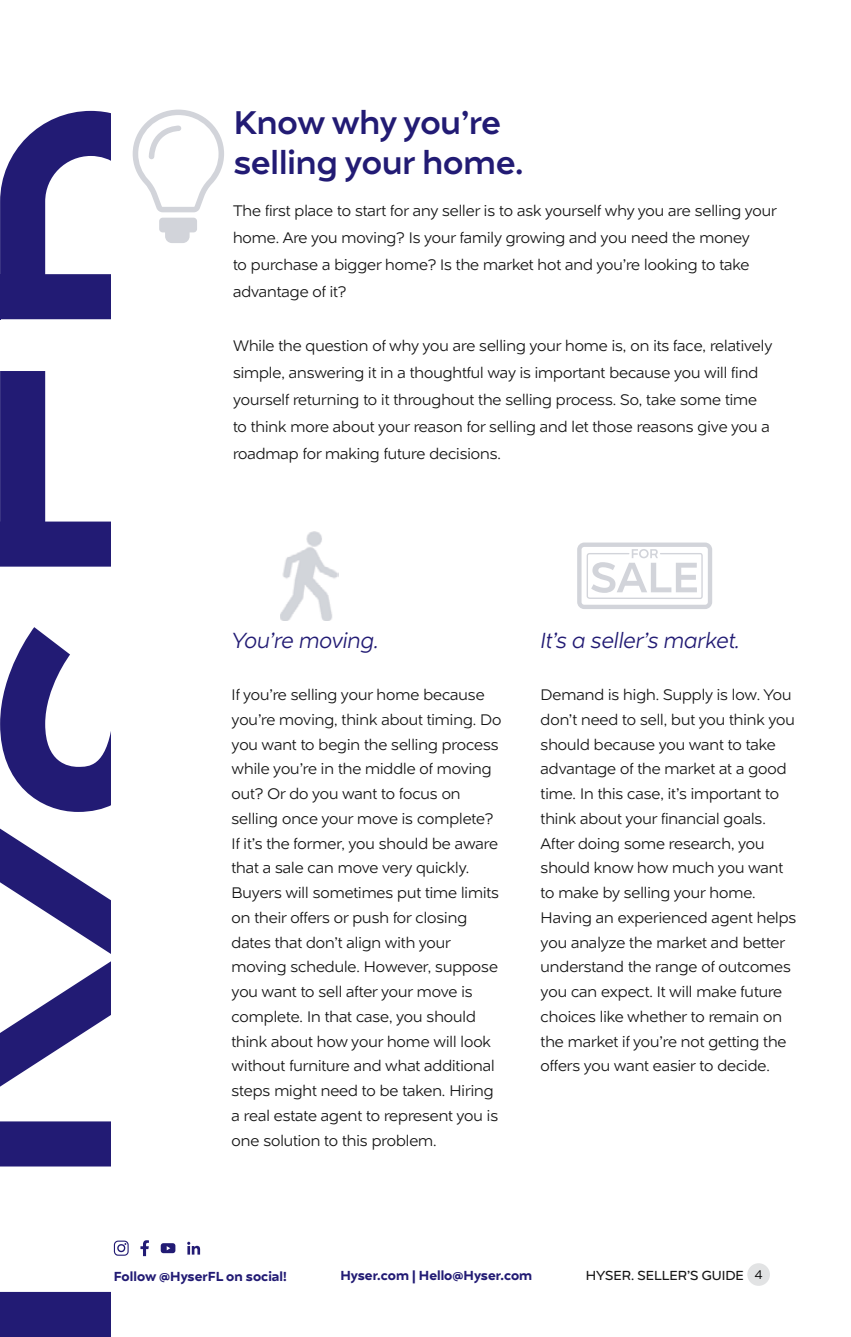
<style>
.page{position:relative;width:851px;height:1337px;background:#fff}
.page>*{position:absolute;margin:0;border:0;box-sizing:border-box;transform-origin:0 0}
.t1{font:500 33.75px/40.5px "Naste";color:#221b74}
.t2{font:italic 300 22.5px "Naste";color:#221b74}
.t3{font:300 15.75px/24.8px "Naste";color:#151515}
.t4{font:600 13.5px "Naste";color:#221b74}
.t5{font:13.5px "Naste";color:#151515}
.s1{font-weight:300;font-size:12.83px;color:#000}
</style>
<div class="page">
<svg style="left:0;top:627px;width:111px;height:185px"></svg>
<svg style="left:0;top:1121px;width:111px;height:215px"></svg>
<svg style="left:0;top:371px;width:111px;height:195px;fill:#221b74"></svg>
<svg style="left:0;top:828px;width:111px;height:258px"></svg>
<svg style="left:0;top:110px;width:111px;height:209px;fill:#221b74"></svg>
<hr style="left:0;top:274px;width:1px;height:45px;background:#221b74">
<svg style="left:187px;top:1241px;width:13px;height:13px"></svg>
<svg style="left:140px;top:1240px;width:9px;height:16px"></svg>
<svg style="left:161px;top:1243px;width:14px;height:10px"></svg>
<svg style="left:114px;top:1240px;width:15px;height:15px"></svg>
<div style="left:747px;top:1263px;width:23px;height:22px;background:#e2e3e4;border-radius:50%"></div>
<img style="left:280px;top:531px;width:58px;height:89px">
<svg style="left:133px;top:110px;width:91px;height:102px"></svg>
<svg style="left:159px;top:218px;width:38px;height:25px"></svg>
<svg style="left:577px;top:542px;width:135px;height:67px"></svg>
<div style="left:0;top:1292px;width:15px;height:44px;background:#221b74"></div>
<p class="t1" style="left:234px;top:101px;width:291px">Know why you’re selling your home.</p>
<p class="t3" style="left:233px;top:197px;width:545px;line-height:27px">The first place to start for any seller is to ask yourself why you are selling your home. Are you moving? Is your family growing and you need the money<br>to purchase a bigger home? Is the market hot and you’re looking to take advantage of it?</p>
<p class="t3" style="left:233px;top:332px;width:541px;line-height:27px">While the question of why you are selling your home is, on its face, relatively simple, answering it in a thoughtful way is important because you will find yourself returning to it throughout the selling process. So, take some time to think more about your reason for selling and let those reasons give you a roadmap for making future decisions.</p>
<p class="t2" style="left:231px;top:626px;width:148px">You’re moving.</p>
<p class="t3" style="left:231px;top:682px;width:271px">If you’re selling your home because you’re moving, think about timing. Do you want to begin the selling process while you’re in the middle of moving out? Or do you want to focus on selling once your move is complete?<br>If it’s the former, you should be aware that a sale can move very quickly.<br>Buyers will sometimes put time limits on their offers or push for closing dates that don’t align with your moving schedule. However, suppose you want to sell after your move is complete. In that case, you should think about how your home will look without furniture and what additional steps might need to be taken. Hiring a real estate agent to represent you is one solution to this problem.</p>
<p class="t2" style="left:540px;top:626px;width:200px">It’s a seller’s market.</p>
<p class="t3" style="left:540px;top:682px;width:257px">Demand is high. Supply is low. You don’t need to sell, but you think you should because you want to take advantage of the market at a good time. In this case, it’s important to think about your financial goals.<br>After doing some research, you should know how much you want to make by selling your home.<br>Having an experienced agent helps you analyze the market and better understand the range of outcomes you can expect. It will make future choices like whether to remain on the market if you’re not getting the offers you want easier to decide.</p>
<p class="t4" style="left:114px;top:1266px;width:174px">Follow @HyserFL on social!</p>
<p class="t4" style="left:340px;top:1264px;width:193px">Hyser.com | Hello@Hyser.com</p>
<p class="t5" style="left:585px;top:1265px;width:178px">HYSER. SELLER’S GUIDE <span class="s1">4</span></p>
</div>
